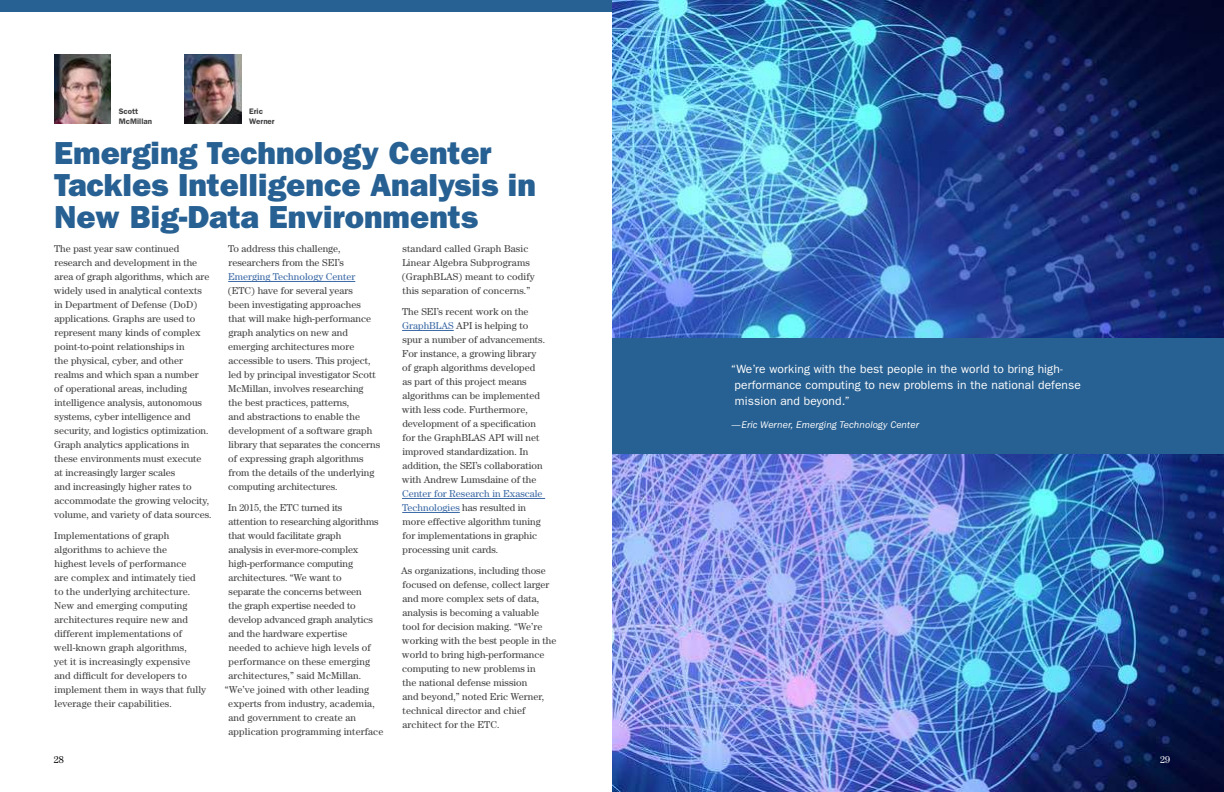
<style>
.page{position:relative;width:1224px;height:792px;background:#fff}
.page>*{position:absolute;margin:0;border:0;box-sizing:border-box;transform-origin:0 0}
.t1{font:32px/32px "ITC Franklin Gothic Std Hvy";color:#276092}
.t2{font:12px/16px "ITC Franklin Gothic Std";letter-spacing:.01em;color:#fff}
.t3{font:10px/14px "Century Std";color:#414042}
.t4{font:italic 10px "ITC Franklin Gothic Std";letter-spacing:.01em;color:#fff}
.t5{font:10px "Century Std";color:#3a68a5}
.t6{font:10px "Century Std";color:#000}
.t7{font:10px "Century Std";color:#fff}
.t8{font:600 8px/10px "ITC Franklin Gothic Std";color:#414042}
.s1{color:#3a68a5}
</style>
<div class="page">
<img style="left:54px;top:54px;width:57px;height:70px">
<img style="left:184px;top:54px;width:57px;height:70px">
<img style="left:612px;top:0;width:612px;height:792px">
<hr style="left:228px;top:281px;width:127px;height:1px;background:#3a68a5">
<hr style="left:402px;top:330px;width:52px;height:1px;background:#3a68a5">
<hr style="left:402px;top:498px;width:143px;height:1px;background:#3a68a5">
<hr style="left:402px;top:512px;width:58px;height:1px;background:#3a68a5">
<div style="left:0;top:0;width:612px;height:12px;background:#276092"></div>
<div style="left:612px;top:338px;width:612px;height:116px;background:#276092"></div>
<p class="t8" style="left:119px;top:106px;width:35px">Scott<br>McMillan</p>
<p class="t8" style="left:249px;top:106px;width:27px">Eric<br>Werner</p>
<h1 class="t1" style="left:54px;top:137px;width:484px">Emerging Technology Center<br>Tackles Intelligence Analysis in<br>New Big-Data Environments</h1>
<p class="t3" style="left:54px;top:242px;width:159px">The past year saw continued research and development in the area of graph algorithms, which are widely used in analytical contexts in Department of Defense (DoD) applications. Graphs are used to represent many kinds of complex point-to-point relationships in<br>the physical, cyber, and other realms and which span a number<br>of operational areas, including intelligence analysis, autonomous systems, cyber intelligence and security, and logistics optimization.<br>Graph analytics applications in these environments must execute at increasingly larger scales<br>and increasingly higher rates to accommodate the growing velocity, volume, and variety of data sources.</p>
<p class="t3" style="left:54px;top:529px;width:154px">Implementations of graph algorithms to achieve the<br>highest levels of performance<br>are complex and intimately tied to the underlying architecture.<br>New and emerging computing architectures require new and different implementations of well-known graph algorithms,<br>yet it is increasingly expensive and difficult for developers to implement them in ways that fully leverage their capabilities.</p>
<p class="t3" style="left:402px;top:242px;width:134px">standard called Graph Basic<br>Linear Algebra Subprograms (GraphBLAS) meant to codify this separation of concerns.”</p>
<p class="t3" style="left:402px;top:305px;width:145px">The SEI’s recent work on the<br><span class="s1">GraphBLAS</span> API is helping to spur a number of advancements.<br>For instance, a growing library of graph algorithms developed as part of this project means algorithms can be implemented with less code. Furthermore, development of a specification for the GraphBLAS API will net improved standardization. In addition, the SEI’s collaboration with Andrew Lumsdaine of the</p>
<p class="t3" style="left:402px;top:487px;width:142px"><span class="s1">Center for Research in Exascale<br>Technologies</span> has resulted in more effective algorithm tuning for implementations in graphic processing unit cards.</p>
<p class="t3" style="left:401px;top:564px;width:157px">As organizations, including those focused on defense, collect larger and more complex sets of data, analysis is becoming a valuable tool for decision making. “We’re working with the best people in the world to bring high-performance computing to new problems in<br>the national defense mission<br>and beyond,” noted Eric Werner, technical director and chief architect for the ETC.</p>
<p class="t3" style="left:228px;top:242px;width:117px">To address this challenge, researchers from the SEI’s</p>
<p class="t5" style="left:228px;top:271px;width:129px">Emerging Technology Center</p>
<p class="t3" style="left:228px;top:284px;width:154px">(ETC) have for several years<br>been investigating approaches<br>that will make high-performance graph analytics on new and emerging architectures more accessible to users. This project, led by principal investigator Scott<br>McMillan, involves researching<br>the best practices, patterns,<br>and abstractions to enable the development of a software graph library that separates the concerns of expressing graph algorithms from the details of the underlying computing architectures.</p>
<p class="t3" style="left:228px;top:501px;width:116px">In 2015, the ETC turned its</p>
<p class="t3" style="left:229px;top:515px;width:152px">attention to researching algorithms</p>
<p class="t3" style="left:229px;top:529px;width:114px">that would facilitate graph</p>
<p class="t3" style="left:229px;top:543px;width:132px">analysis in ever-more-complex</p>
<p class="t3" style="left:229px;top:557px;width:126px">high-performance computing</p>
<p class="t3" style="left:229px;top:571px;width:115px">architectures. “We want to</p>
<p class="t3" style="left:229px;top:585px;width:135px">separate the concerns between</p>
<p class="t3" style="left:229px;top:599px;width:129px">the graph expertise needed to</p>
<p class="t3" style="left:228px;top:613px;width:146px">develop advanced graph analytics</p>
<p class="t3" style="left:229px;top:627px;width:120px">and the hardware expertise</p>
<p class="t3" style="left:229px;top:641px;width:144px">needed to achieve high levels of</p>
<p class="t3" style="left:229px;top:655px;width:143px">performance on these emerging</p>
<p class="t3" style="left:229px;top:669px;width:134px">architectures,” said McMillan.</p>
<p class="t3" style="left:225px;top:683px;width:146px">“We’ve joined with other leading</p>
<p class="t3" style="left:228px;top:697px;width:148px">experts from industry, academia,</p>
<p class="t3" style="left:229px;top:711px;width:129px">and government to create an</p>
<p class="t3" style="left:229px;top:725px;width:156px">application programming interface</p>
<p class="t2" style="left:735px;top:361px;width:348px;text-indent:-4px">“We’re working with the best people in the world to bring high&shy;performance computing to new problems in the national defense mission and beyond.”</p>
<p class="t4" style="left:731px;top:419px;width:189px">—Eric Werner, Emerging Technology Center</p>
<p class="t6" style="left:54px;top:754px;width:11px">28</p>
<p class="t7" style="left:1160px;top:754px;width:11px">29</p>
</div>
